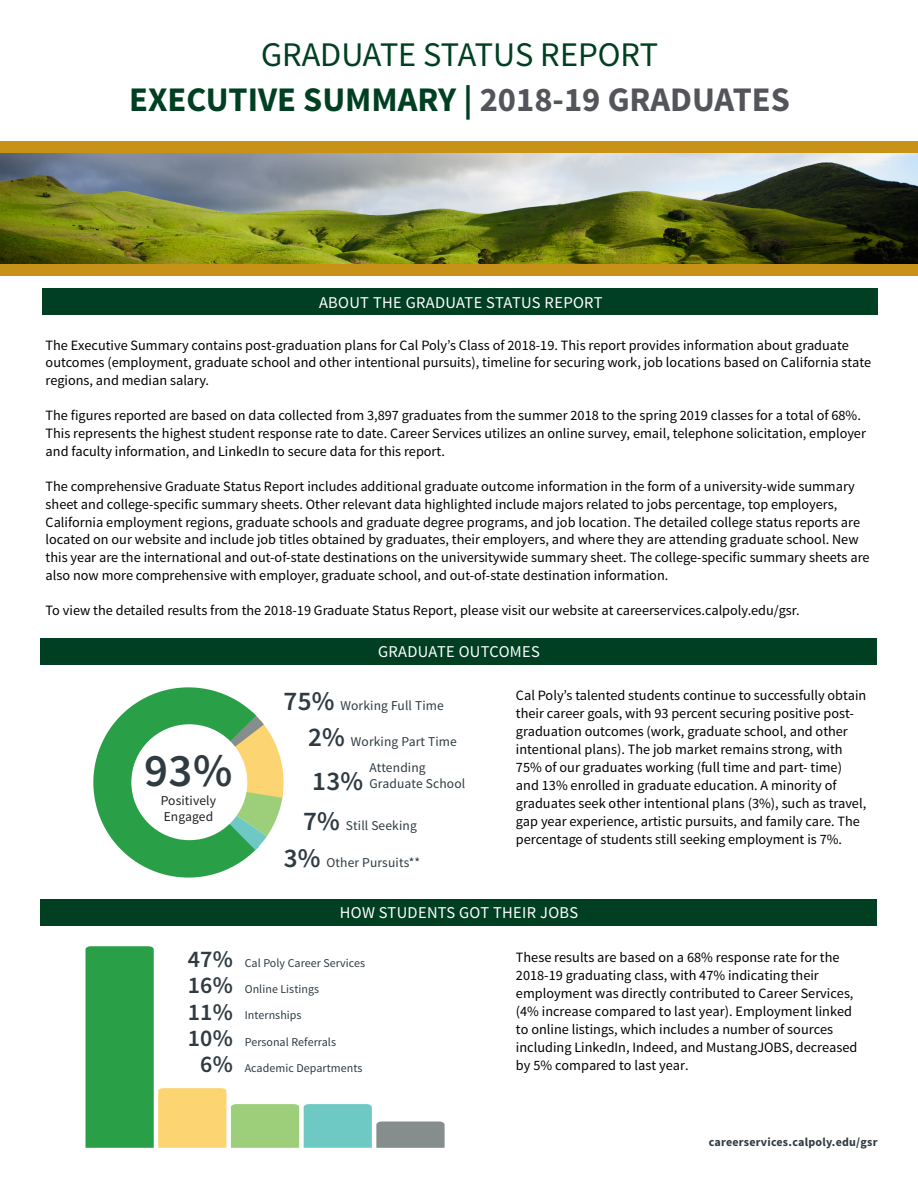
<style>
.page{position:relative;width:918px;height:1188px;background:#fff}
.page>*{position:absolute;margin:0;border:0;box-sizing:border-box;transform-origin:0 0}
.t1{font:600 46.65px "Source Sans Pro";color:#2f3b41}
.t2{font:700 34.5px "Source Sans Pro";color:#003f22}
.t3{font:34.5px "Source Sans Pro";color:#003f22}
.t4{font:600 27px "Source Sans Pro";color:#2f3b41}
.t5{font:600 23.85px "Source Sans Pro";letter-spacing:.01em;color:#2f3b41}
.t6{font:16.5px "Source Sans Pro";letter-spacing:.02em;color:#fff}
.t7{font:14.25px/18px "Source Sans Pro";color:#000}
.t8{font:13.5px "Source Sans Pro";letter-spacing:.01em;color:#2f3b41}
.t9{font:13.5px/16.2px "Source Sans Pro";letter-spacing:.01em;color:#231f20}
.t10{font:12px "Source Sans Pro";letter-spacing:.005em;color:#2f3b41}
.t11{font:700 12px "Source Sans Pro";letter-spacing:.02em;color:#2f3b41}
.s1{color:#54555a}
.s2{font-weight:600;font-size:27px}
</style>
<div class="page">
<div style="left:0;top:141px;width:918px;height:134px;background:#c89118"></div>
<img style="left:0;top:153px;width:918px;height:111px">
<div style="left:42px;top:288px;width:836px;height:27px;background:#003f22"></div>
<div style="left:40px;top:638px;width:838px;height:27px;background:#003f22"></div>
<div style="left:40px;top:899px;width:838px;height:27px;background:#003f22"></div>
<svg style="left:93px;top:687px;width:191px;height:191px"></svg>
<div style="left:131px;top:724px;width:116px;height:116px;background:#fff;border-radius:50%"></div>
<svg style="left:85px;top:946px;width:360px;height:202px"></svg>
<p class="t3" style="left:261px;top:34px;width:399px">GRADUATE STATUS REPORT</p>
<p class="t2" style="left:129px;top:78px;width:662px">EXECUTIVE SUMMARY | <span class="s1">2018-19 GRADUATES</span></p>
<p class="t6" style="left:319px;top:292px;width:285px">ABOUT THE GRADUATE STATUS REPORT</p>
<p class="t7" style="left:46px;top:336px;width:827px">The Executive Summary contains post-graduation plans for Cal Poly’s Class of 2018-19. This report provides information about graduate outcomes (employment, graduate school and other intentional pursuits), timeline for securing work, job locations based on California state regions, and median salary.</p>
<p class="t7" style="left:46px;top:407px;width:822px">The figures reported are based on data collected from 3,897 graduates from the summer 2018 to the spring 2019 classes for a total of 68%.<br>This represents the highest student response rate to date. Career Services utilizes an online survey, email, telephone solicitation, employer and faculty information, and LinkedIn to secure data for this report.</p>
<p class="t7" style="left:46px;top:478px;width:825px">The comprehensive Graduate Status Report includes additional graduate outcome information in the form of a university-wide summary sheet and college-specific summary sheets. Other relevant data highlighted include majors related to jobs percentage, top employers, California employment regions, graduate schools and graduate degree programs, and job location. The detailed college status reports are located on our website and include job titles obtained by graduates, their employers, and where they are attending graduate school. New this year are the international and out-of-state destinations on the universitywide summary sheet. The college-specific summary sheets are also now more comprehensive with employer, graduate school, and out-of-state destination information.</p>
<p class="t7" style="left:46px;top:602px;width:755px">To view the detailed results from the 2018-19 Graduate Status Report, please visit our website at careerservices.calpoly.edu/gsr.</p>
<p class="t1" style="left:144px;top:741px;width:90px">93%</p>
<p class="t9" style="left:161px;top:792px;width:57px">Positively<br>Engaged</p>
<p class="t6" style="left:378px;top:642px;width:163px">GRADUATE OUTCOMES</p>
<p class="t8" style="left:284px;top:697px;width:162px"><span class="s2">75%</span> Working Full Time</p>
<p class="t8" style="left:308px;top:733px;width:150px"><span class="s2">2%</span> Working Part Time</p>
<p class="t4" style="left:312px;top:764px;width:52px">13%</p>
<p class="t8" style="left:303px;top:817px;width:115px"><span class="s2">7%</span> Still Seeking</p>
<p class="t8" style="left:284px;top:854px;width:138px"><span class="s2">3%</span> Other Pursuits**</p>
<p class="t7" style="left:516px;top:686px;width:352px">Cal Poly’s talented students continue to successfully obtain their career goals, with 93 percent securing positive post&shy;graduation outcomes (work, graduate school, and other intentional plans). The job market remains strong, with 75% of our graduates working (full time and part- time) and 13% enrolled in graduate education. A minority of graduates seek other intentional plans (3%), such as travel, gap year experience, artistic pursuits, and family care. The percentage of students still seeking employment is 7%.</p>
<p class="t8" style="left:370px;top:759px;width:58px">Attending</p>
<p class="t8" style="left:370px;top:775px;width:97px">Graduate School</p>
<p class="t5" style="left:188px;top:944px;width:47px">47%</p>
<p class="t5" style="left:188px;top:971px;width:47px">16%</p>
<p class="t5" style="left:188px;top:997px;width:47px">11%</p>
<p class="t5" style="left:188px;top:1023px;width:47px">10%</p>
<p class="t5" style="left:200px;top:1049px;width:34px">6%</p>
<p class="t6" style="left:340px;top:902px;width:240px">HOW STUDENTS GOT THEIR JOBS</p>
<p class="t7" style="left:516px;top:948px;width:343px">These results are based on a 68% response rate for the 2018-19 graduating class, with 47% indicating their employment was directly contributed to Career Services, (4% increase compared to last year). Employment linked to online listings, which includes a number of sources including LinkedIn, Indeed, and MustangJOBS, decreased by 5% compared to last year.</p>
<p class="t10" style="left:245px;top:955px;width:122px">Cal Poly Career Services</p>
<p class="t10" style="left:245px;top:982px;width:76px">Online Listings</p>
<p class="t10" style="left:245px;top:1008px;width:58px">Internships</p>
<p class="t10" style="left:245px;top:1034px;width:93px">Personal Referrals</p>
<p class="t10" style="left:245px;top:1061px;width:119px">Academic Departments</p>
<p class="t11" style="left:709px;top:1134px;width:170px">careerservices.calpoly.edu/gsr</p>
</div>
